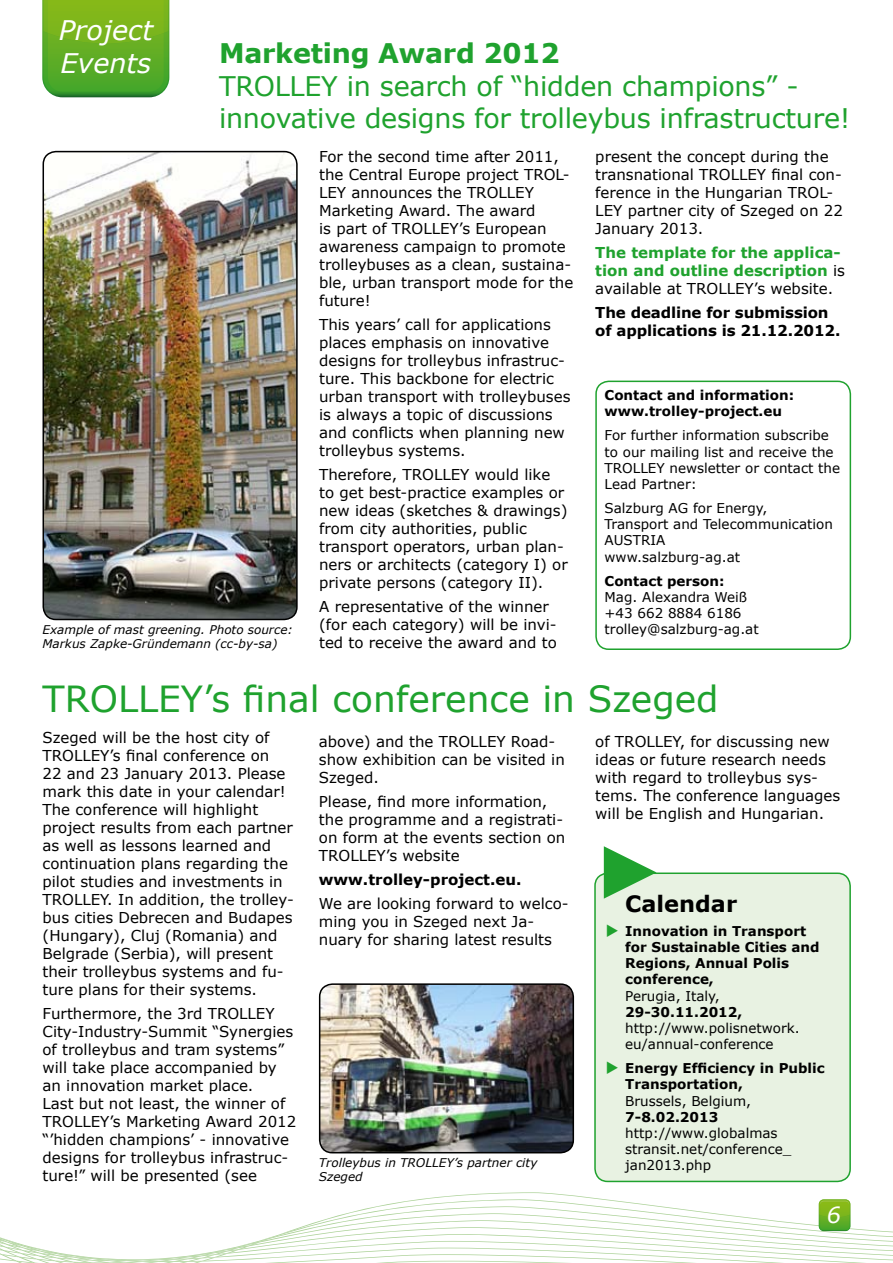
<style>
.page{position:relative;width:893px;height:1263px;background:#fff}
.page>*{position:absolute;margin:0;border:0;box-sizing:border-box;transform-origin:0 0}
.t1{font:36px "Verdana";color:#1fa22e}
.t2{font:27px/32.4px "Verdana";letter-spacing:-.01em;color:#1fa22e}
.t3{font:700 27px "Verdana";letter-spacing:-.01em;color:#1fa22e}
.t4{font:italic 27px/32.4px "Verdana";color:#fff}
.t5{font:700 22.5px "Verdana";color:#000}
.t6{font:italic 22.2px "Verdana";color:#fff}
.t7{font:15px/18px "Verdana";color:#000}
.t8{font:700 15px/18px "Verdana";color:#1fa22e}
.t9{font:700 15px/18px "Verdana";letter-spacing:-.01em;color:#000}
.t10{font:13.5px/16.2px "Verdana";color:#000}
.t11{font:700 13.5px/16.2px "Verdana";color:#000}
.t12{font:italic 12px/14.4px "Verdana";color:#000}
.s1{font-weight:400;color:#000}
.s2{color:#1fa22e}
</style>
<div class="page">
<svg style="left:0;top:1001px;width:893px;height:262px"></svg>
<svg style="left:819px;top:1199px;width:31px;height:32px"></svg>
<svg style="left:42px;top:0;width:127px;height:97px;background:#67ae25"></svg>
<div style="left:595px;top:873px;width:255px;height:308px;background:#e8f2e2;border-radius:13px"></div>
<div style="left:594px;top:872px;width:257px;height:310px;border:2px solid #1fa22e;border-radius:13px"></div>
<svg style="left:604px;top:846px;width:53px;height:53px"></svg>
<div style="left:595px;top:381px;width:256px;height:269px;border:2px solid #1fa22e;border-radius:13px"></div>
<img style="left:43px;top:152px;width:254px;height:467px">
<div style="left:43px;top:151px;width:255px;height:469px;border:2px solid #000;border-radius:13px"></div>
<img style="left:320px;top:984px;width:253px;height:169px">
<div style="left:319px;top:983px;width:255px;height:170px;border:2px solid #000;border-radius:13px"></div>
<h2 class="t4" style="left:59px;top:15px;width:96px">Project<br>Events</h2>
<h2 class="t3" style="left:219px;top:36px;width:342px">Marketing Award 2012</h2>
<h2 class="t2" style="left:219px;top:70px;width:633px">TROLLEY in search of “hidden champions” - innovative designs for trolleybus infrastructure!</h2>
<p class="t7" style="left:319px;top:148px;width:256px">For the second time after 2011, the Central Europe project TROL-<br>LEY announces the TROLLEY<br>Marketing Award. The award<br>is part of TROLLEY’s European awareness campaign to promote trolleybuses as a clean, sustaina&shy;ble, urban transport mode for the future!</p>
<p class="t7" style="left:319px;top:316px;width:253px">This years’ call for applications places emphasis on innovative designs for trolleybus infrastruc&shy;ture. This backbone for electric urban transport with trolleybuses is always a topic of discussions and conflicts when planning new trolleybus systems.</p>
<p class="t7" style="left:319px;top:466px;width:250px">Therefore, TROLLEY would like to get best-practice examples or new ideas (sketches &amp; drawings) from city authorities, public transport operators, urban plan&shy;ners or architects (category I) or private persons (category II).</p>
<p class="t7" style="left:319px;top:598px;width:239px">A representative of the winner (for each category) will be invi&shy;ted to receive the award and to</p>
<p class="t7" style="left:595px;top:148px;width:249px">present the concept during the transnational TROLLEY final con&shy;ference in the Hungarian TROL-<br>LEY partner city of Szeged on 22<br>January 2013.</p>
<p class="t8" style="left:595px;top:244px;width:251px">The template for the applica&shy;tion and outline description <span class="s1">is available at TROLLEY’s website.</span></p>
<p class="t9" style="left:595px;top:304px;width:247px">The deadline for submission of applications is 21.12.2012.</p>
<p class="t11" style="left:605px;top:387px;width:191px">Contact and information: www.trolley-project.eu</p>
<p class="t10" style="left:605px;top:428px;width:237px">For further information subscribe to our mailing list and receive the<br>TROLLEY newsletter or contact the<br>Lead Partner:</p>
<p class="t10" style="left:605px;top:500px;width:230px">Salzburg AG for Energy,<br>Transport and Telecommunication<br>AUSTRIA<br>www.salzburg-ag.at</p>
<p class="t11" style="left:605px;top:573px;width:121px">Contact person:</p>
<p class="t10" style="left:605px;top:589px;width:144px">Mag. Alexandra Weiß +43 662 8884 6186</p>
<p class="t12" style="left:43px;top:622px;width:252px">Example of mast greening. Photo source:</p>
<p class="t10" style="left:605px;top:621px;width:156px">trolley@salzburg-ag.at</p>
<p class="t12" style="left:43px;top:637px;width:236px">Markus Zapke-Gründemann (cc-by-sa)</p>
<h1 class="t1" style="left:43px;top:676px;width:678px">TROLLEY’s final conference in Szeged</h1>
<p class="t7" style="left:43px;top:729px;width:253px">Szeged will be the host city of<br>TROLLEY’s final conference on<br>22 and 23 January 2013. Please mark this date in your calendar!<br>The conference will highlight project results from each partner as well as lessons learned and continuation plans regarding the pilot studies and investments in<br>TROLLEY. In addition, the trolley&shy;bus cities Debrecen and Budapes (Hungary), Cluj (Romania) and<br>Belgrade (Serbia), will present their trolleybus systems and fu&shy;ture plans for their systems.</p>
<p class="t7" style="left:43px;top:1005px;width:255px">Furthermore, the 3rd TROLLEY<br>City-Industry-Summit “Synergies of trolleybus and tram systems” will take place accompanied by an innovation market place.<br>Last but not least, the winner of<br>TROLLEY’s Marketing Award 2012 “’hidden champions’ - innovative designs for trolleybus infrastruc&shy;ture!” will be presented (see</p>
<p class="t7" style="left:319px;top:733px;width:247px">above) and the TROLLEY Road&shy;show exhibition can be visited in<br>Szeged.</p>
<p class="t7" style="left:319px;top:793px;width:248px">Please, find more information, the programme and a registrati&shy;on form at the events section on<br>TROLLEY’s website</p>
<p class="t9" style="left:319px;top:871px;width:204px">www.trolley-project.eu.</p>
<p class="t7" style="left:319px;top:895px;width:251px">We are looking forward to welco&shy;ming you in Szeged next Ja&shy;nuary for sharing latest results</p>
<p class="t12" style="left:319px;top:1155px;width:220px">Trolleybus in TROLLEY’s partner city<br>Szeged</p>
<p class="t7" style="left:595px;top:733px;width:247px">of TROLLEY, for discussing new ideas or future research needs with regard to trolleybus sys&shy;tems. The conference languages will be English and Hungarian.</p>
<h3 class="t5" style="left:625px;top:889px;width:113px">Calendar</h3>
<p class="t11" style="left:625px;top:923px;width:196px;text-indent:-20px"><span class="s2">◆</span> Innovation in Transport for Sustainable Cities and<br>Regions, Annual Polis conference,</p>
<p class="t10" style="left:625px;top:988px;width:96px">Perugia, Italy,</p>
<p class="t11" style="left:625px;top:1004px;width:119px">29-30.11.2012,</p>
<p class="t10" style="left:625px;top:1020px;width:176px">http://www.polisnetwork. eu/annual-conference</p>
<p class="t11" style="left:625px;top:1060px;width:201px;text-indent:-20px"><span class="s2">◆</span> Energy Efficiency in Public<br>Transportation,</p>
<p class="t10" style="left:625px;top:1093px;width:127px">Brussels, Belgium,</p>
<p class="t11" style="left:625px;top:1109px;width:95px">7-8.02.2013</p>
<p class="t10" style="left:625px;top:1125px;width:168px">http://www.globalmas stransit.net/conference_ jan2013.php</p>
<h3 class="t6" style="left:827px;top:1201px;width:16px">6</h3>
</div>
